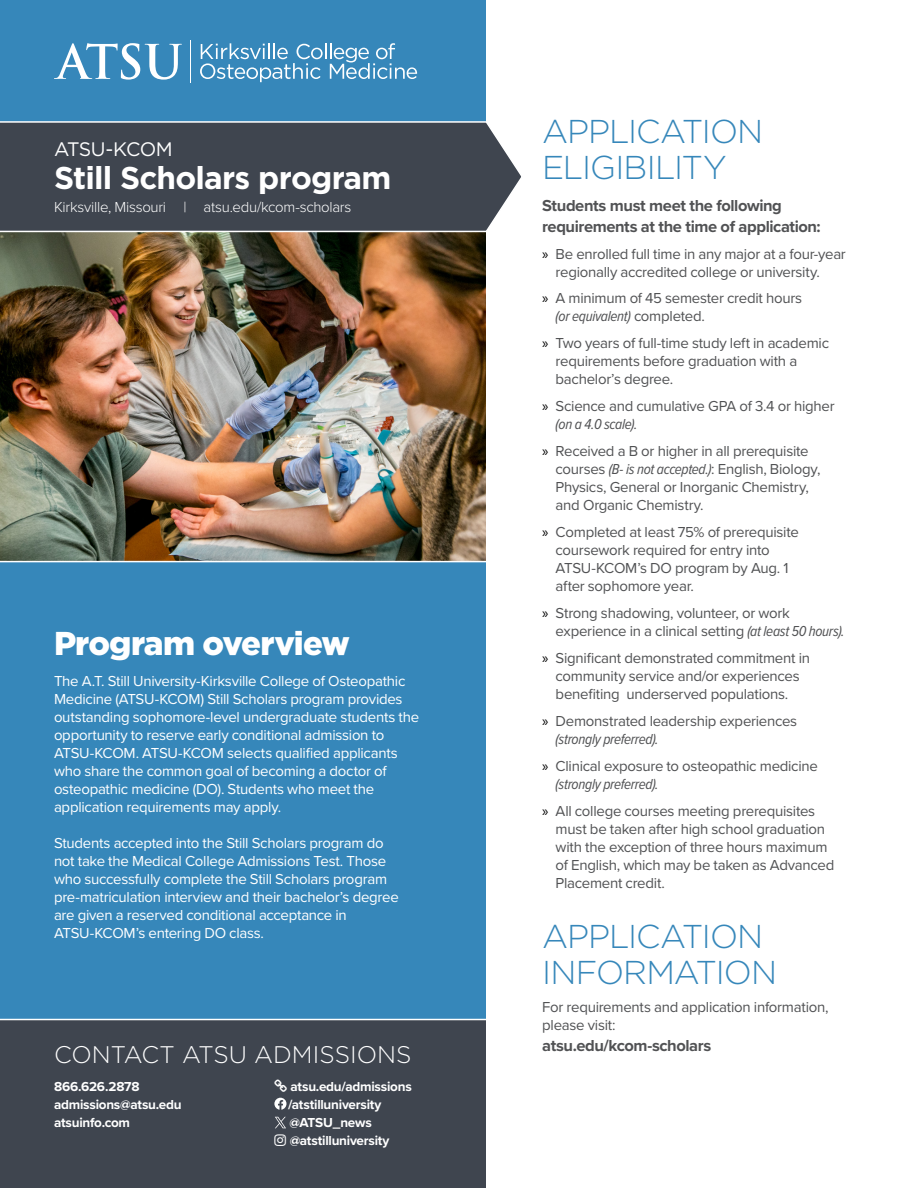
<style>
.page{position:relative;width:918px;height:1188px;background:#fff}
.page>*{position:absolute;margin:0;border:0;box-sizing:border-box;transform-origin:0 0}
.t1{font:300 33px/36px "Gotham";letter-spacing:-.03em;color:#3687ba}
.t2{font:900 33px "Gotham";letter-spacing:-.025em;color:#fff}
.t3{font:700 31.5px "Gotham";letter-spacing:-.025em;color:#fff}
.t4{font:300 24px "Gotham";color:#fff}
.t5{font:19.5px "Gotham";letter-spacing:-.04em;color:#fff}
.t6{font:700 16.5px/21px "Proxima Nova";letter-spacing:-.025em;color:#515254}
.t7{font:15px/18px "Proxima Nova";letter-spacing:-.02em;color:#515254}
.t8{font:15px/18px "Proxima Nova";letter-spacing:-.02em;color:#fff}
.t9{font:italic 15px "Proxima Nova Cond";letter-spacing:-.02em;color:#515254}
.t10{font:300 15px "Proxima Nova";letter-spacing:-.02em;color:#fff}
.t11{font:700 13.5px/18px "Proxima Nova";letter-spacing:-.015em;color:#fff}
.s1{font-family:"Myriad Pro";color:#000}
.s2{font-family:"Proxima Nova";font-style:normal}
.s3{font-family:"Proxima Nova Cond";font-style:italic}
</style>
<div class="page">
<img style="left:0;top:233px;width:486px;height:328px">
<div style="left:0;top:562px;width:486px;height:458px;background:#3687ba"></div>
<div style="left:0;top:1020px;width:486px;height:168px;background:#3f454f"></div>
<div style="left:0;top:0;width:486px;height:123px;background:#3687ba"></div>
<svg style="left:0;top:121px;width:521px;height:112px;background:#4a5059"></svg>
<hr style="left:0;top:1019px;width:486px;height:1px;background:#fff">
<svg style="left:54px;top:43px;width:128px;height:37px"></svg>
<hr style="left:190px;top:40px;width:1px;height:42px;background:#fff">
<svg style="left:200px;top:43px;width:217px;height:39px"></svg>
<svg style="left:274px;top:1098px;width:12px;height:12px"></svg>
<svg style="left:275px;top:1117px;width:11px;height:11px"></svg>
<h3 class="t5" style="left:54px;top:137px;width:120px">ATSU-KCOM</h3>
<h2 class="t3" style="left:54px;top:157px;width:339px">Still Scholars program</h2>
<p class="t10" style="left:54px;top:196px;width:299px">Kirksville, Missouri | atsu.edu/kcom-scholars</p>
<h1 class="t2" style="left:54px;top:620px;width:297px">Program overview</h1>
<p class="t8" style="left:54px;top:672px;width:367px">The A.T. Still University-Kirksville College of Osteopathic Medicine (ATSU-KCOM) Still Scholars program provides outstanding sophomore-level undergraduate students the opportunity to reserve early conditional admission to ATSU-KCOM. ATSU-KCOM selects qualified applicants who share the common goal of becoming a doctor of osteopathic medicine (DO). Students who meet the application requirements may apply.</p>
<p class="t8" style="left:54px;top:834px;width:346px">Students accepted into the Still Scholars program do not take the Medical College Admissions Test. Those who successfully complete the Still Scholars program pre-matriculation interview and their bachelor’s degree are given a reserved conditional acceptance in ATSU-KCOM’s entering DO class.</p>
<h3 class="t4" style="left:54px;top:1039px;width:359px">CONTACT ATSU ADMISSIONS</h3>
<p class="t11" style="left:54px;top:1077px;width:129px">866.626.2878 admissions@atsu.edu atsuinfo.com</p>
<p class="t11" style="left:288px;top:1077px;width:125px">atsu.edu/admissions /atstilluniversity @ATSU_news @atstilluniversity</p>
<h1 class="t1" style="left:542px;top:113px;width:223px">APPLICATION<br>ELIGIBILITY</h1>
<p class="t6" style="left:542px;top:194px;width:280px">Students must meet the following requirements at the time of application:</p>
<p class="t7" style="left:556px;top:244px;width:292px;text-indent:-14px"><span class="s1">»</span> Be enrolled full time in any major at a four-year regionally accredited college or university.</p>
<p class="t7" style="left:542px;top:289px;width:262px"><span class="s1">»</span> A minimum of 45 semester credit hours</p>
<p class="t9" style="left:556px;top:305px;width:151px">(or equivalent) <span class="s2">completed.</span></p>
<p class="t7" style="left:556px;top:334px;width:275px;text-indent:-14px"><span class="s1">»</span> Two years of full-time study left in academic requirements before graduation with a bachelor’s degree.</p>
<p class="t7" style="left:542px;top:397px;width:294px"><span class="s1">»</span> Science and cumulative GPA of 3.4 or higher</p>
<p class="t9" style="left:556px;top:413px;width:83px">(on a 4.0 scale).</p>
<p class="t7" style="left:556px;top:441px;width:266px;text-indent:-14px"><span class="s1">»</span> Received a B or higher in all prerequisite courses <span class="s3">(B- is not accepted.)</span>: English, Biology, Physics, General or Inorganic Chemistry, and Organic Chemistry.</p>
<p class="t7" style="left:556px;top:522px;width:245px;text-indent:-14px"><span class="s1">»</span> Completed at least 75% of prerequisite coursework required for entry into<br>ATSU-KCOM’s DO program by Aug. 1 after sophomore year.</p>
<p class="t7" style="left:556px;top:603px;width:290px;text-indent:-14px"><span class="s1">»</span> Strong shadowing, volunteer, or work experience in a clinical setting <span class="s3">(at least 50 hours).</span></p>
<p class="t7" style="left:542px;top:648px;width:269px;text-align:center"><span class="s1">»</span> Significant demonstrated commitment in community service and/or experiences benefiting underserved populations.</p>
<p class="t7" style="left:542px;top:711px;width:257px"><span class="s1">»</span> Demonstrated leadership experiences</p>
<p class="t9" style="left:556px;top:728px;width:105px">(strongly preferred).</p>
<p class="t7" style="left:542px;top:756px;width:277px"><span class="s1">»</span> Clinical exposure to osteopathic medicine</p>
<p class="t9" style="left:556px;top:773px;width:105px">(strongly preferred).</p>
<p class="t7" style="left:556px;top:801px;width:280px;text-indent:-14px"><span class="s1">»</span> All college courses meeting prerequisites must be taken after high school graduation with the exception of three hours maximum of English, which may be taken as Advanced Placement credit.</p>
<h1 class="t1" style="left:542px;top:917px;width:237px">APPLICATION<br>INFORMATION</h1>
<p class="t7" style="left:542px;top:997px;width:288px">For requirements and application information, please visit:</p>
<p class="t6" style="left:542px;top:1035px;width:171px">atsu.edu/kcom-scholars</p>
</div>
